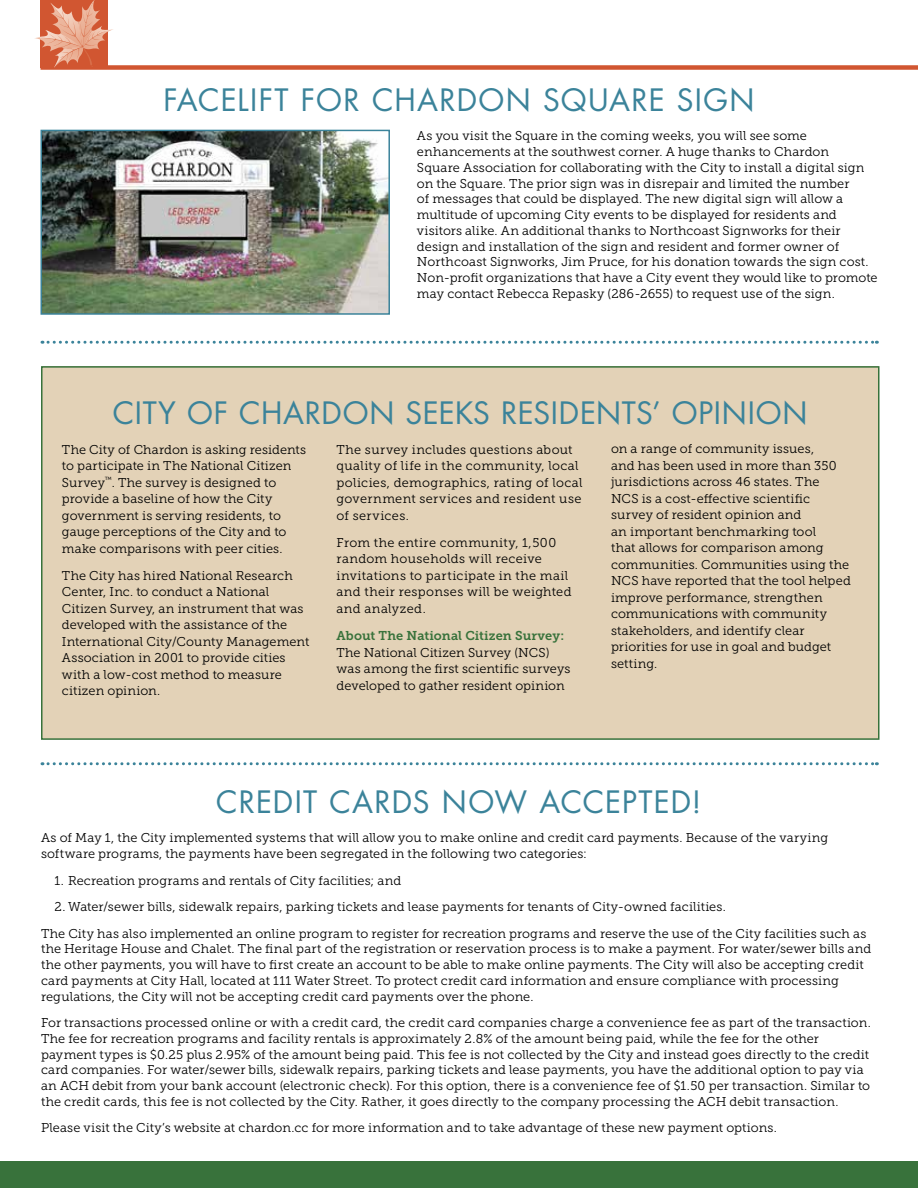
<style>
.page{position:relative;width:918px;height:1188px;background:#fff}
.page>*{position:absolute;margin:0;border:0;box-sizing:border-box;transform-origin:0 0}
.t1{font:30px "Futura";letter-spacing:.03em;color:#3b839a}
.t2{font:12.75px/16.5px "Museo Slab 300";letter-spacing:.01em;color:#000}
.t3{font:12.75px/16.5px "Museo Slab 300";letter-spacing:.03em;color:#000}
.t4{font:12.75px "Museo Slab 700";letter-spacing:.005em;color:#38723b}
</style>
<div class="page">
<div style="left:40px;top:65px;width:878px;height:5px;background:#d15631"></div>
<svg style="left:35px;top:0;width:79px;height:68px"></svg>
<svg style="left:42px;top:341px;width:835px;height:3px"></svg>
<svg style="left:42px;top:762px;width:835px;height:3px"></svg>
<div style="left:0;top:1161px;width:918px;height:27px;background:#38723b"></div>
<div style="left:42px;top:367px;width:837px;height:372px;background:#e3d2b7"></div>
<div style="left:41px;top:366px;width:839px;height:374px;border:2px solid #38723b"></div>
<img style="left:43px;top:133px;width:344px;height:179px">
<div style="left:40px;top:130px;width:350px;height:185px;border:2px solid #3b839a"></div>
<h1 class="t1" style="left:164px;top:80px;width:592px">FACELIFT FOR CHARDON SQUARE SIGN</h1>
<p class="t2" style="left:417px;top:128px;width:462px;line-height:15.8px">As you visit the Square in the coming weeks, you will see some enhancements at the southwest corner. A huge thanks to Chardon<br>Square Association for collaborating with the City to install a digital sign on the Square. The prior sign was in disrepair and limited the number<br>of messages that could be displayed. The new digital sign will allow a multitude of upcoming City events to be displayed for residents and visitors alike. An additional thanks to Northcoast Signworks for their design and installation of the sign and resident and former owner of Northcoast Signworks, Jim Pruce, for his donation towards the sign cost.<br>Non-profit organizations that have a City event they would like to promote may contact Rebecca Repasky (286-2655) to request use of the sign.</p>
<h1 class="t1" style="left:113px;top:392px;width:696px">CITY OF CHARDON SEEKS RESIDENTS’ OPINION</h1>
<p class="t2" style="left:62px;top:441px;width:246px">The City of Chardon is asking residents to participate in The National Citizen Survey<sup>™</sup>. The survey is designed to provide a baseline of how the City government is serving residents, to gauge perceptions of the City and to make comparisons with peer cities.</p>
<p class="t2" style="left:62px;top:567px;width:249px">The City has hired National Research Center, Inc. to conduct a National Citizen Survey, an instrument that was developed with the assistance of the International City/County Management Association in 2001 to provide cities with a low-cost method to measure citizen opinion.</p>
<p class="t2" style="left:611px;top:441px;width:241px">on a range of community issues,<br>and has been used in more than 350 jurisdictions across 46 states. The<br>NCS is a cost-effective scientific survey of resident opinion and<br>an important benchmarking tool<br>that allows for comparison among communities. Communities using the<br>NCS have reported that the tool helped improve performance, strengthen communications with community stakeholders, and identify clear priorities for use in goal and budget setting.</p>
<p class="t2" style="left:336px;top:441px;width:248px">The survey includes questions about quality of life in the community, local policies, demographics, rating of local government services and resident use of services.</p>
<p class="t3" style="left:336px;top:534px;width:237px">From the entire community, 1,500 random households will receive invitations to participate in the mail and their responses will be weighted and analyzed.</p>
<p class="t4" style="left:336px;top:628px;width:229px">About The National Citizen Survey:</p>
<p class="t2" style="left:336px;top:644px;width:236px">The National Citizen Survey (NCS) was among the first scientific surveys developed to gather resident opinion</p>
<h1 class="t1" style="left:216px;top:781px;width:487px">CREDIT CARDS NOW ACCEPTED!</h1>
<p class="t2" style="left:41px;top:830px;width:789px;line-height:15.8px">As of May 1, the City implemented systems that will allow you to make online and credit card payments. Because of the varying software programs, the payments have been segregated in the following two categories:</p>
<p class="t2" style="left:55px;top:872px;width:348px">1. Recreation programs and rentals of City facilities; and</p>
<p class="t2" style="left:41px;top:894px;width:827px;line-height:26.5px;text-indent:14px">2. Water/sewer bills, sidewalk repairs, parking tickets and lease payments for tenants of City-owned facilities.<br>The City has also implemented an online program to register for recreation programs and reserve the use of the City facilities such as</p>
<p class="t2" style="left:41px;top:941px;width:832px;line-height:15.8px">the Heritage House and Chalet. The final part of the registration or reservation process is to make a payment. For water/sewer bills and the other payments, you will have to first create an account to be able to make online payments. The City will also be accepting credit card payments at City Hall, located at 111 Water Street. To protect credit card information and ensure compliance with processing regulations, the City will not be accepting credit card payments over the phone.</p>
<p class="t2" style="left:41px;top:1015px;width:831px;line-height:15.8px">For transactions processed online or with a credit card, the credit card companies charge a convenience fee as part of the transaction.<br>The fee for recreation programs and facility rentals is approximately 2.8% of the amount being paid, while the fee for the other payment types is $0.25 plus 2.95% of the amount being paid. This fee is not collected by the City and instead goes directly to the credit card companies. For water/sewer bills, sidewalk repairs, parking tickets and lease payments, you have the additional option to pay via an ACH debit from your bank account (electronic check). For this option, there is a convenience fee of $1.50 per transaction. Similar to the credit cards, this fee is not collected by the City. Rather, it goes directly to the company processing the ACH debit transaction.</p>
<p class="t2" style="left:41px;top:1120px;width:737px">Please visit the City’s website at chardon.cc for more information and to take advantage of these new payment options.</p>
</div>
